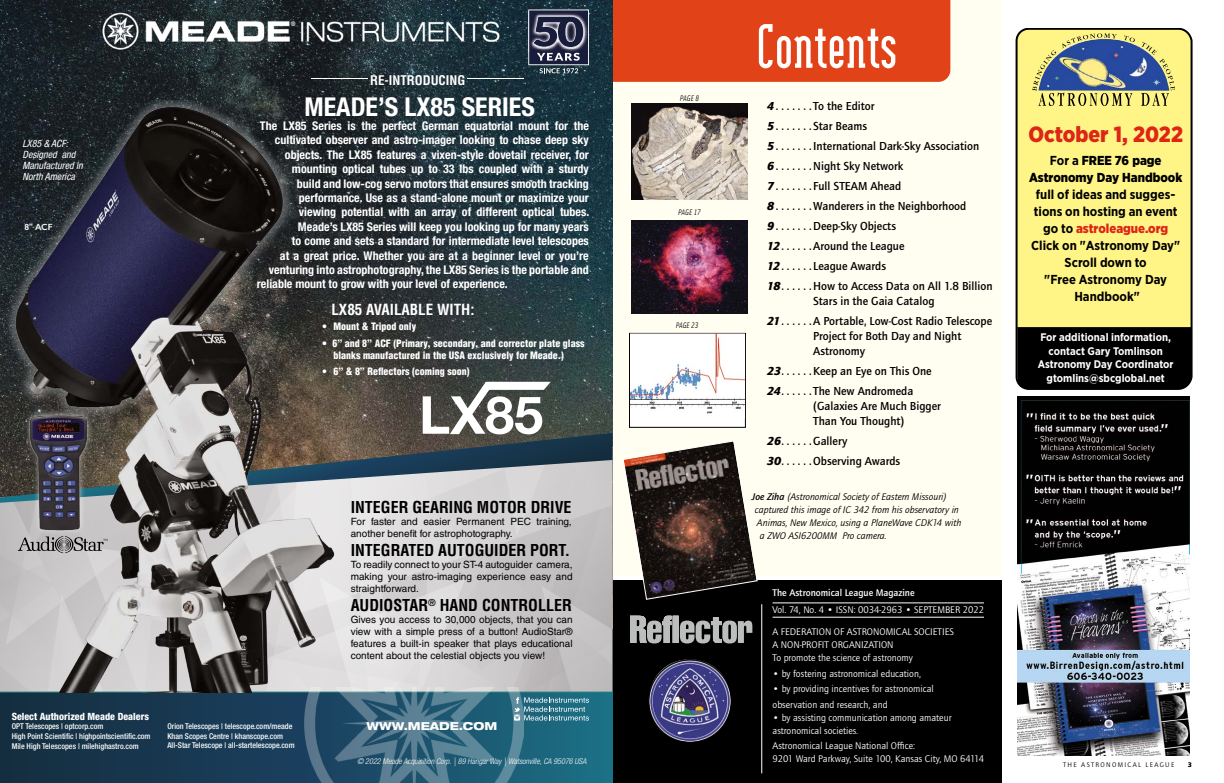
<style>
.page{position:relative;width:1224px;height:783px;background:#fff}
.page>*{position:absolute;margin:0;border:0;box-sizing:border-box;transform-origin:0 0}
.t1{font:700 75px "Modula Serif";color:#fff}
.t2{font:700 condensed 26px "Helvetica Neue LT Std";color:#fff}
.t3{font:900 22px "Gotham Narrow";color:#de2516}
.t4{font:700 condensed 16px "Helvetica LT Std";color:#000}
.t5{font:700 condensed 15px "Helvetica LT Std";color:#fff}
.t6{font:700 13px/17px "Gotham Narrow";color:#000;text-align:center}
.t7{font:900 13px/17px "Gotham Narrow";color:#000;text-align:center}
.t8{font:700 condensed 13px "Helvetica LT Std";color:#fff}
.t9{font:700 condensed 12px "Helvetica Neue LT Std";color:#fff}
.t10{font:700 12px/20px "Quay Itc T";color:#000}
.t11{font:700 11px/14.2px "Gotham Narrow";color:#fff;text-align:center}
.t12{font:800 expanded 11px "Helvetica Neue LT Std";color:#fff}
.t13{font:10px/13px "Quay Itc T";color:#fff}
.t14{font:10px/12px "Helvetica LT Std";color:#000;text-align:justify}
.t15{font:italic 10px "Quay Itc T";color:#000}
.t16{font:900 condensed 10px/12px "Helvetica LT Std";color:#fff}
.t17{font:italic condensed 10px/11px "Helvetica Neue LT Std";color:#fff}
.t18{font:700 10px "Quay Itc T";color:#fff}
.t19{font:800 condensed 10px "Helvetica Neue LT Std";color:#fff}
.t20{font:600 9px "Gill Sans";color:#fff}
.t21{font:italic 8.1px "Solex Regular Lining";color:#000}
.t22{font:500 condensed 8px/9.6px "Helvetica Neue LT Std";color:#fff}
.t23{font:italic 300 condensed 8px "Helvetica Neue LT Std";color:#fff}
.t24{font:italic 8px "Solex Regular Lining";color:#000}
.t25{font:7px "Quay Itc T";letter-spacing:.19em;color:#000}
.t26{font:900 7px "Quay Itc T";color:#000}
.s1{font-weight:900;font-style:italic}
.s2{font-weight:700}
.s3{font-weight:900;color:#de2516}
</style>
<div class="page">
<div style="left:612px;top:0;width:390px;height:576px;background:#fffef0"></div>
<div style="left:629px;top:333px;width:117px;height:95px;background:#fff;border:1px solid #000"></div>
<div style="left:612px;top:580px;width:390px;height:203px;background:#000"></div>
<hr style="left:773px;top:617px;width:211px;height:1px;background:#fff">
<hr style="left:773px;top:602px;width:211px;height:1px;background:#fff">
<svg style="left:630px;top:616px;width:122px;height:27px"></svg>
<img style="left:649px;top:659px;width:82px;height:83px;border-radius:41px">
<hr style="left:761px;top:604px;width:1px;height:169px;background:#fff">
<div style="left:630px;top:333px;width:115px;height:86px;background:#fff"></div>
<img style="left:630px;top:333px;width:115px;height:81px">
<img style="left:632px;top:104px;width:115px;height:96px">
<img style="left:632px;top:220px;width:115px;height:93px">
<svg style="left:623px;top:441px;width:134px;height:159px"></svg>
<img style="left:0;top:0;width:612px;height:433px">
<svg style="left:0;top:721px;width:612px;height:62px;background:#184259"></svg>
<img style="left:304px;top:721px;width:219px;height:62px">
<img style="left:90px;top:6px;width:422px;height:51px">
<svg style="left:528px;top:10px;width:61px;height:63px;background:#4e5369"></svg>
<svg style="left:342px;top:433px;width:270px;height:15px;background:#464947"></svg>
<img style="left:0;top:101px;width:342px;height:347px">
<svg style="left:423px;top:382px;width:128px;height:52px"></svg>
<hr style="left:312px;top:79px;width:56px;height:1px;background:#fff">
<hr style="left:468px;top:79px;width:56px;height:1px;background:#fff">
<img style="left:21px;top:410px;width:70px;height:38px">
<svg style="left:0;top:448px;width:612px;height:273px;background:#9da1a4"></svg>
<div style="left:606px;top:0;width:344px;height:82px;background:#e14217"></div>
<div style="left:1017px;top:29px;width:175px;height:360px;background:#fff587;border-radius:12px"></div>
<div style="left:1016px;top:28px;width:176px;height:362px;border:2px solid #000;border-radius:12px"></div>
<div style="left:1017px;top:327px;width:175px;height:63px;background:#000"></div>
<img style="left:1135px;top:44px;width:6px;height:47px">
<img style="left:1032px;top:33px;width:103px;height:73px">
<svg style="left:1141px;top:42px;width:34px;height:64px"></svg>
<img style="left:1017px;top:396px;width:173px;height:360px">
<p class="t17" style="left:22px;top:139px;width:62px">LX85 &amp; ACF:<br>Designed and<br>Manufactured in<br>North America</p>
<p class="t20" style="left:25px;top:222px;width:30px">8" ACF</p>
<p class="t8" style="left:370px;top:72px;width:97px">RE-INTRODUCING</p>
<h2 class="t2" style="left:304px;top:91px;width:232px">MEADE’S LX85 SERIES</h2>
<p class="t9" style="left:260px;top:119px;width:330px">The LX85 Series is the perfect German equatorial mount for the</p>
<p class="t9" style="left:275px;top:133px;width:315px">cultivated observer and astro-imager looking to chase deep sky</p>
<p class="t9" style="left:285px;top:147px;width:305px">objects. The LX85 features a vixen-style dovetail receiver, for</p>
<p class="t9" style="left:292px;top:162px;width:298px">mounting optical tubes up to 33 lbs coupled with a sturdy</p>
<p class="t9" style="left:297px;top:176px;width:293px">build and low-cog servo motors that ensures smooth tracking</p>
<p class="t9" style="left:299px;top:191px;width:291px">performance. Use as a stand-alone mount or maximize your</p>
<p class="t9" style="left:299px;top:205px;width:292px">viewing potential with an array of different optical tubes.</p>
<p class="t9" style="left:298px;top:219px;width:292px">Meade’s LX85 Series will keep you looking up for many years</p>
<p class="t9" style="left:292px;top:234px;width:298px">to come and sets a standard for intermediate level telescopes</p>
<p class="t9" style="left:280px;top:248px;width:310px">at a great price. Whether you are at a beginner level or you’re</p>
<p class="t9" style="left:269px;top:263px;width:321px">venturing into astrophotography, the LX85 Series is the portable and</p>
<p class="t9" style="left:257px;top:277px;width:252px">reliable mount to grow with your level of experience.</p>
<p class="t5" style="left:331px;top:300px;width:145px">LX85 AVAILABLE WITH:</p>
<p class="t16" style="left:322px;top:321px;width:95px">• Mount &amp; Tripod only</p>
<p class="t16" style="left:333px;top:337px;width:253px;text-indent:-11px">• 6” and 8” ACF (Primary, secondary, and corrector plate glass blanks manufactured in the USA exclusively for Meade.)</p>
<p class="t16" style="left:322px;top:366px;width:149px">• 6” &amp; 8” Reflectors (coming soon)</p>
<h3 class="t4" style="left:351px;top:497px;width:222px">INTEGER GEARING MOTOR DRIVE</h3>
<p class="t14" style="left:351px;top:516px;width:222px">For faster and easier Permanent PEC training, another benefit for astrophotography.</p>
<h3 class="t4" style="left:351px;top:540px;width:221px">INTEGRATED AUTOGUIDER PORT.</h3>
<p class="t14" style="left:351px;top:559px;width:223px">To readily connect to your ST-4 autoguider camera, making your astro-imaging experience easy and straightforward.</p>
<h3 class="t4" style="left:351px;top:596px;width:223px">AUDIOSTAR<sup>®</sup> HAND CONTROLLER</h3>
<p class="t14" style="left:351px;top:614px;width:223px">Gives you access to 30,000 objects, that you can view with a simple press of a button! AudioStar® features a built-in speaker that plays educational content about the celestial objects you view!</p>
<p class="t19" style="left:12px;top:710px;width:139px">Select Authorized Meade Dealers</p>
<p class="t22" style="left:12px;top:722px;width:140px">OPT Telescopes | optcorp.com<br>High Point Scientific | highpointscientific.com<br>Mile High Telescopes | milehighastro.com</p>
<p class="t22" style="left:167px;top:722px;width:129px">Orion Telescopes | telescope.com/meade<br>Khan Scopes Centre | khanscope.com<br>All-Star Telescope | all-startelescope.com</p>
<p class="t12" style="left:366px;top:719px;width:132px">WWW.MEADE.COM</p>
<p class="t23" style="left:357px;top:756px;width:231px">© 2022 Meade Acquisition Corp. | 89 Hangar Way | Watsonville, CA 95076 USA</p>
<p class="t21" style="left:680px;top:93px;width:21px">PAGE 8</p>
<p class="t21" style="left:678px;top:207px;width:24px">PAGE 17</p>
<p class="t24" style="left:676px;top:320px;width:24px">PAGE 23</p>
<h1 class="t1" style="left:756px;top:13px;width:143px">Contents</h1>
<p class="t10" style="left:767px;top:96px;width:227px"><span class="s1">4</span> . . . . . . To the Editor<br><span class="s1">5</span> . . . . . . Star Beams<br><span class="s1">5</span> . . . . . . International Dark-Sky Association<br><span class="s1">6</span> . . . . . . Night Sky Network<br><span class="s1">7</span> . . . . . . Full STEAM Ahead<br><span class="s1">8</span> . . . . . . Wanderers in the Neighborhood<br><span class="s1">9</span> . . . . . . Deep-Sky Objects<br><span class="s1">12</span> . . . . . Around the League<br><span class="s1">12</span> . . . . . League Awards<br><span class="s1">18</span> . . . . . How to Access Data on All 1.8 Billion</p>
<p class="t10" style="left:767px;top:291px;width:226px;text-indent:46px">Stars in the Gaia Catalog<br><span class="s1">21</span> . . . . . A Portable, Low-Cost Radio Telescope</p>
<p class="t10" style="left:813px;top:328px;width:150px;line-height:15px">Project for Both Day and Night<br>Astronomy</p>
<p class="t10" style="left:767px;top:361px;width:166px"><span class="s1">23</span> . . . . . Keep an Eye on This One<br><span class="s1">24</span> . . . . . The New Andromeda</p>
<p class="t10" style="left:813px;top:398px;width:129px;line-height:15px">(Galaxies Are Much Bigger<br>Than You Thought)</p>
<p class="t10" style="left:767px;top:431px;width:135px"><span class="s1">26</span> . . . . . Gallery<br><span class="s1">30</span> . . . . . Observing Awards</p>
<p class="t15" style="left:752px;top:490px;width:196px"><span class="s2">Joe Ziha</span> (Astronomical Society of Eastern Missouri)</p>
<p class="t15" style="left:755px;top:503px;width:205px">captured this image of IC 342 from his observatory in</p>
<p class="t15" style="left:757px;top:516px;width:206px">Animas, New Mexico, using a PlaneWave CDK14 with</p>
<p class="t15" style="left:760px;top:529px;width:128px">a ZWO ASI6200MM Pro camera.</p>
<p class="t18" style="left:773px;top:587px;width:144px">The Astronomical League Magazine</p>
<p class="t13" style="left:773px;top:603px;width:213px">Vol. 74, No. 4 • ISSN: 0034-2963 • SEPTEMBER 2022</p>
<p class="t13" style="left:773px;top:625px;width:183px">A FEDERATION OF ASTRONOMICAL SOCIETIES<br>A NON-PROFIT ORGANIZATION<br>To promote the science of astronomy</p>
<p class="t13" style="left:773px;top:667px;width:150px">• by fostering astronomical education,</p>
<p class="t13" style="left:773px;top:681px;width:163px;line-height:15.5px">• by providing incentives for astronomical observation and research, and</p>
<p class="t13" style="left:773px;top:711px;width:180px">• by assisting communication among amateur astronomical societies.</p>
<p class="t13" style="left:773px;top:739px;width:213px">Astronomical League National Office:<br>9201 Ward Parkway, Suite 100, Kansas City, MO 64114</p>
<h3 class="t3" style="left:1028px;top:120px;width:156px">October 1, 2022</h3>
<p class="t7" style="left:1029px;top:152px;width:155px"><span class="s2">For a</span> FREE 76 page<br>Astronomy Day Handbook</p>
<p class="t6" style="left:1031px;top:186px;width:150px">full of ideas and sugges&shy;tions on hosting an event go to <span class="s3">astroleague.org<br></span>Click on "Astronomy Day"<br>Scroll down to<br>"Free Astronomy Day<br>Handbook"</p>
<p class="t11" style="left:1040px;top:330px;width:132px">For additional information, contact Gary Tomlinson</p>
<p class="t11" style="left:1038px;top:358px;width:137px;line-height:13.2px">Astronomy Day Coordinator gtomlins@sbcglobal.net</p>
<p class="t25" style="left:1063px;top:760px;width:113px">THE ASTRONOMICAL LEAGUE</p>
<p class="t26" style="left:1188px;top:760px;width:6px">3</p>
</div>
